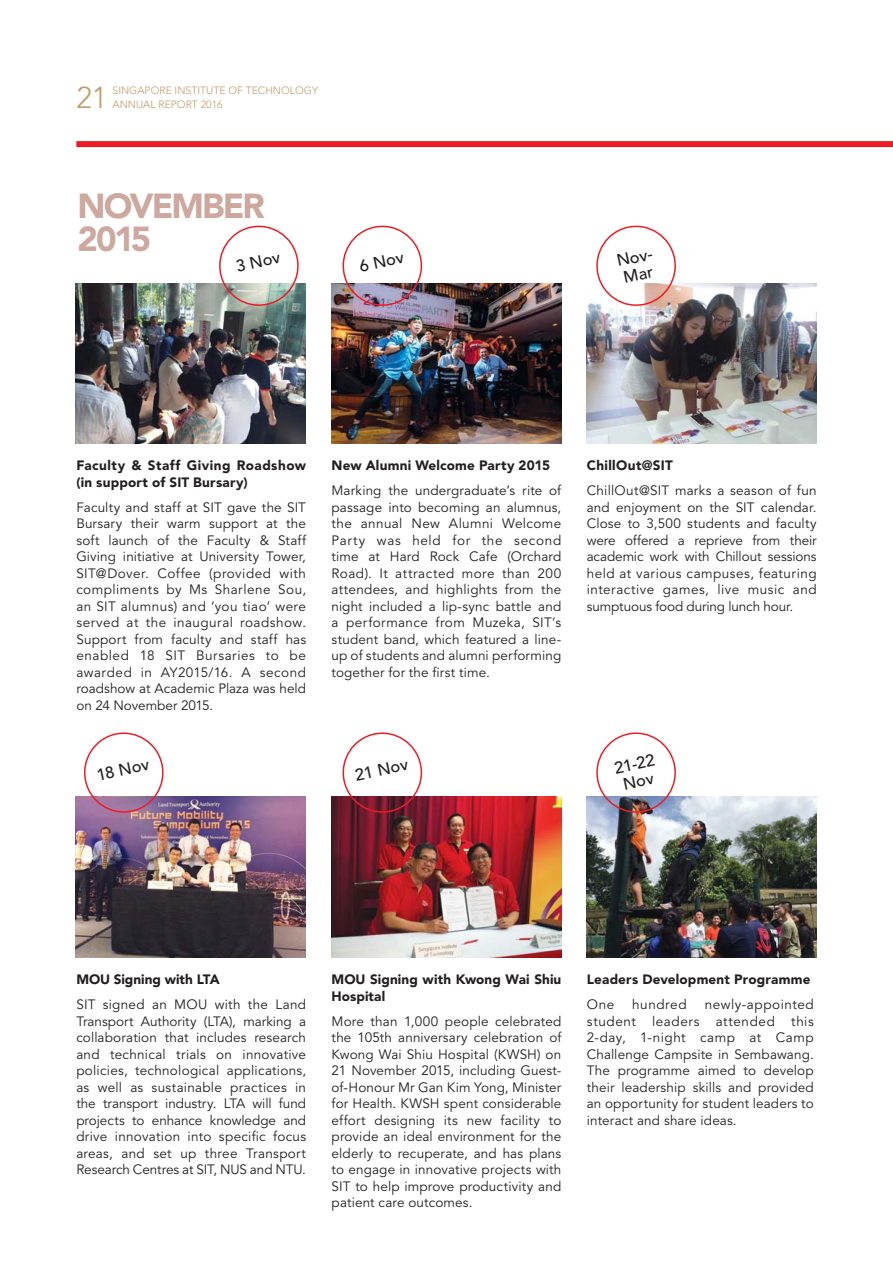
<style>
.page{position:relative;width:893px;height:1263px;background:#fff}
.page>*{position:absolute;margin:0;border:0;box-sizing:border-box;transform-origin:0 0}
.t1{font:900 34.5px/33px "Avenir LT Std";letter-spacing:-.055em;color:#cda89f}
.t2{font:300 30px "Avenir LT Std";color:#c49a6b}
.t3{font:500 16.5px/18px "Avenir LT Std";color:#231f20}
.t4{font:13.5px/16.5px "Avenir LT Std";letter-spacing:.01em;color:#231f20;text-align:justify}
.t5{font:900 13.5px/16.5px "Avenir LT Std";letter-spacing:.015em;color:#231f20}
.t6{font:13.5px "Avenir LT Std";letter-spacing:.04em;color:#231f20}
.t7{font:300 10.5px/13.5px "Avenir LT Std";color:#c49a6b}
</style>
<div class="page">
<div style="left:76px;top:141px;width:816px;height:6px;background:#ed1c24"></div>
<img style="left:586px;top:797px;width:230px;height:160px">
<img style="left:586px;top:283px;width:230px;height:160px">
<img style="left:331px;top:797px;width:230px;height:160px">
<img style="left:75px;top:797px;width:230px;height:160px">
<img style="left:75px;top:283px;width:230px;height:160px">
<img style="left:331px;top:283px;width:230px;height:160px">
<svg style="left:216px;top:225px;width:85px;height:84px"></svg>
<svg style="left:81px;top:732px;width:85px;height:84px"></svg>
<img style="left:339px;top:225px;width:86px;height:84px">
<svg style="left:339px;top:732px;width:86px;height:84px"></svg>
<svg style="left:593px;top:225px;width:85px;height:84px"></svg>
<img style="left:593px;top:732px;width:85px;height:84px">
<h2 class="t2" style="left:76px;top:83px;width:33px">21</h2>
<p class="t7" style="left:112px;top:85px;width:207px">SINGAPORE INSTITUTE OF TECHNOLOGY<br>ANNUAL REPORT 2016</p>
<h1 class="t1" style="left:78px;top:191px;width:189px">NOVEMBER<br>2015</h1>
<p class="t3" style="left:234px;top:258px;width:46px;rotate:-12deg">3 Nov</p>
<p class="t3" style="left:358px;top:258px;width:46px;rotate:-12deg">6 Nov</p>
<p class="t3" style="left:615px;top:253px;width:41px;rotate:-12deg">Nov-<br>Mar</p>
<p class="t5" style="left:76px;top:458px;width:231px">Faculty &amp; Staff Giving Roadshow (in support of SIT Bursary)</p>
<p class="t4" style="left:76px;top:500px;width:231px">Faculty and staff at SIT gave the SIT Bursary their warm support at the soft launch of the Faculty &amp; Staff Giving initiative at University Tower, SIT@Dover. Coffee (provided with compliments by Ms Sharlene Sou, an SIT alumnus) and ‘you tiao’ were served at the inaugural roadshow.<br>Support from faculty and staff has enabled 18 SIT Bursaries to be awarded in AY2015/16. A second roadshow at Academic Plaza was held on 24 November 2015.</p>
<p class="t3" style="left:95px;top:767px;width:55px;rotate:-12deg">18 Nov</p>
<p class="t5" style="left:331px;top:458px;width:220px">New Alumni Welcome Party 2015</p>
<p class="t4" style="left:331px;top:483px;width:231px">Marking the undergraduate’s rite of passage into becoming an alumnus, the annual New Alumni Welcome Party was held for the second time at Hard Rock Cafe (Orchard Road). It attracted more than 200 attendees, and highlights from the night included a lip-sync battle and a performance from Muzeka, SIT’s student band, which featured a line&shy;up of students and alumni performing together for the first time.</p>
<p class="t3" style="left:353px;top:767px;width:55px;rotate:-12deg">21 Nov</p>
<p class="t5" style="left:586px;top:458px;width:88px">ChillOut@SIT</p>
<p class="t4" style="left:586px;top:483px;width:231px">ChillOut@SIT marks a season of fun and enjoyment on the SIT calendar.<br>Close to 3,500 students and faculty were offered a reprieve from their academic work with Chillout sessions held at various campuses, featuring interactive games, live music and sumptuous food during lunch hour.</p>
<p class="t3" style="left:612px;top:760px;width:43px;text-align:center;rotate:-12deg">21-22<br>Nov</p>
<p class="t5" style="left:76px;top:972px;width:145px">MOU Signing with LTA</p>
<p class="t4" style="left:76px;top:997px;width:231px">SIT signed an MOU with the Land Transport Authority (LTA), marking a collaboration that includes research and technical trials on innovative policies, technological applications, as well as sustainable practices in the transport industry. LTA will fund projects to enhance knowledge and drive innovation into specific focus areas, and set up three Transport Research Centres at SIT, NUS and NTU.</p>
<p class="t5" style="left:331px;top:972px;width:231px">MOU Signing with Kwong Wai Shiu<br>Hospital</p>
<p class="t4" style="left:331px;top:1014px;width:231px">More than 1,000 people celebrated the 105th anniversary celebration of Kwong Wai Shiu Hospital (KWSH) on 21 November 2015, including Guest&shy;of-Honour Mr Gan Kim Yong, Minister for Health. KWSH spent considerable effort designing its new facility to provide an ideal environment for the elderly to recuperate, and has plans to engage in innovative projects with SIT to help improve productivity and patient care outcomes.</p>
<p class="t5" style="left:586px;top:972px;width:225px">Leaders Development Programme</p>
<p class="t4" style="left:586px;top:997px;width:29px">One</p>
<p class="t6" style="left:632px;top:998px;width:56px">hundred</p>
<p class="t4" style="left:586px;top:997px;width:228px;text-indent:118px">newly-appointed student leaders attended this 2-day, 1-night camp at Camp Challenge Campsite in Sembawang.<br>The programme aimed to develop their leadership skills and provided an opportunity for student leaders to interact and share ideas.</p>
</div>
